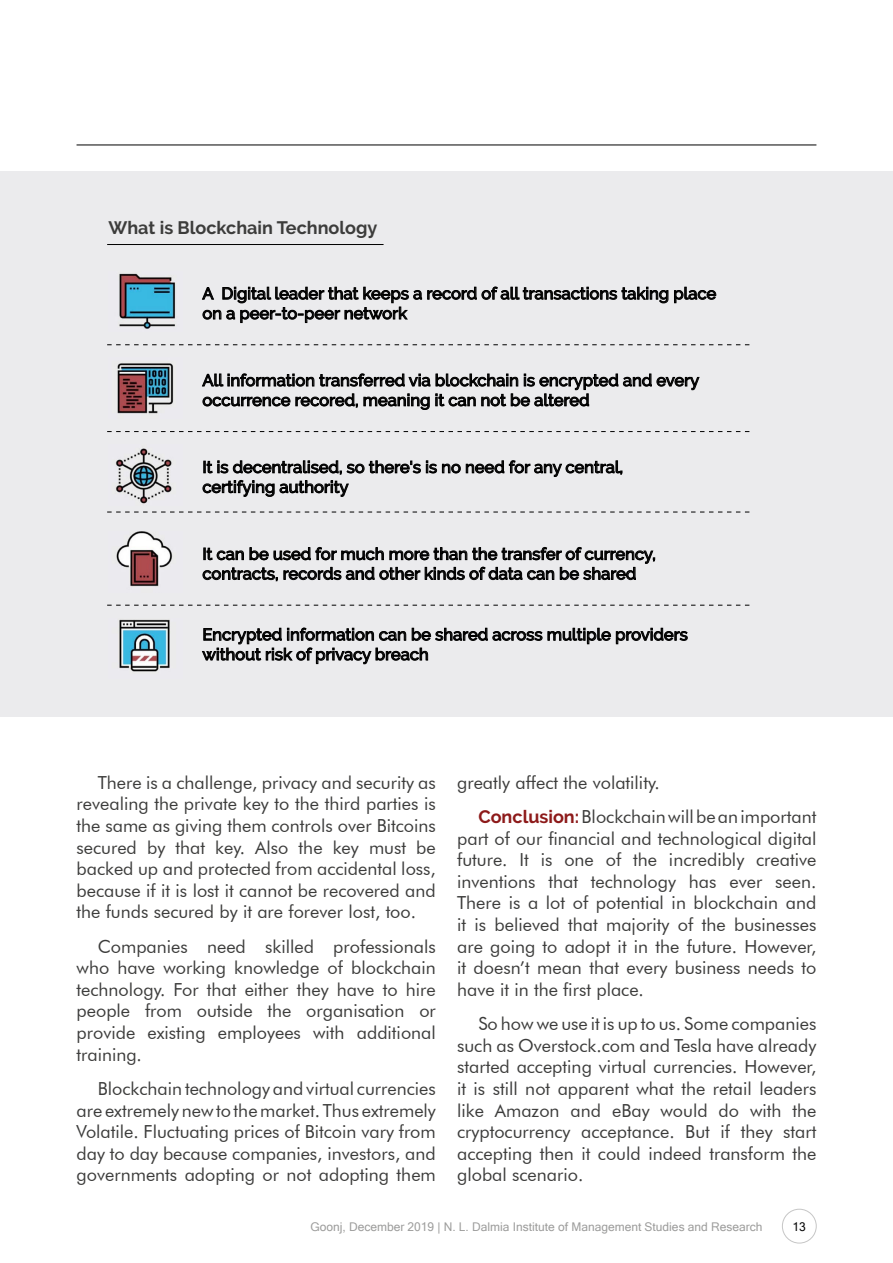
<style>
.page{position:relative;width:893px;height:1263px;background:#fff}
.page>*{position:absolute;margin:0;border:0;box-sizing:border-box;transform-origin:0 0}
.t1{font:18px/21.6px "Futura BT";color:#3c3c3b;text-align:justify}
.t2{font:700 18px "Raleway";color:#3c3c3b}
.t3{font:500 16.5px/19.8px "Raleway";color:#000}
.t4{font:12px "Microsoft Sans Serif";color:#9d9d9c}
.t5{font:12px "Microsoft Sans Serif";color:#000}
.s1{font-family:"Raleway";font-weight:700;color:#8d1a1a}
</style>
<div class="page">
<div style="left:782px;top:1209px;width:34px;height:34px;border:1px solid #c6c6c6;border-radius:50%"></div>
<hr style="left:77px;top:145px;width:739px;height:1px;background:#000">
<div style="left:0;top:171px;width:893px;height:545px;background:#ebebed"></div>
<img style="left:119px;top:273px;width:57px;height:56px">
<img style="left:117px;top:363px;width:57px;height:51px">
<img style="left:116px;top:448px;width:56px;height:56px">
<img style="left:116px;top:531px;width:57px;height:56px">
<img style="left:119px;top:619px;width:51px;height:53px">
<svg style="left:202px;top:286px;width:515px;height:37px"></svg>
<svg style="left:202px;top:373px;width:498px;height:37px"></svg>
<svg style="left:202px;top:460px;width:421px;height:37px"></svg>
<svg style="left:202px;top:546px;width:453px;height:36px"></svg>
<svg style="left:202px;top:627px;width:486px;height:38px"></svg>
<hr style="left:107px;top:244px;width:277px;height:1px;background:#000">
<svg style="left:107px;top:344px;width:642px;height:1px"></svg>
<svg style="left:107px;top:431px;width:642px;height:1px"></svg>
<svg style="left:107px;top:512px;width:642px;height:1px"></svg>
<svg style="left:107px;top:605px;width:642px;height:1px"></svg>
<p class="t2" style="left:108px;top:217px;width:270px">What is Blockchain Technology</p>
<p class="t3" style="left:202px;top:283px;width:515px">A Digital leader that keeps a record of all transactions taking place on a peer-to-peer network</p>
<p class="t3" style="left:202px;top:370px;width:498px">All information transferred via blockchain is encrypted and every occurrence recored, meaning it can not be altered</p>
<p class="t3" style="left:202px;top:457px;width:422px">It is decentralised, so there's is no need for any central, certifying authority</p>
<p class="t3" style="left:202px;top:544px;width:455px">It can be used for much more than the transfer of currency, contracts, records and other kinds of data can be shared</p>
<p class="t3" style="left:202px;top:624px;width:487px">Encrypted information can be shared across multiple providers without risk of privacy breach</p>
<p class="t1" style="left:77px;top:771px;width:361px;text-indent:21px">There is a challenge, privacy and security as revealing the private key to the third parties is the same as giving them controls over Bitcoins secured by that key. Also the key must be backed up and protected from accidental loss, because if it is lost it cannot be recovered and the funds secured by it are forever lost, too.</p>
<p class="t1" style="left:77px;top:935px;width:361px;text-indent:21px">Companies need skilled professionals who have working knowledge of blockchain technology. For that either they have to hire people from outside the organisation or provide existing employees with additional training.</p>
<p class="t1" style="left:77px;top:1078px;width:361px;text-indent:21px">Blockchain technology and virtual currencies are extremely new to the market. Thus extremely Volatile. Fluctuating prices of Bitcoin vary from day to day because companies, investors, and governments adopting or not adopting them</p>
<p class="t1" style="left:478px;top:765px;width:340px;line-height:34.3px;text-indent:-21px">greatly affect the volatility.<br><span class="s1">Conclusion:</span> Blockchain will be an important</p>
<p class="t1" style="left:457px;top:827px;width:361px">part of our financial and technological digital future. It is one of the incredibly creative inventions that technology has ever seen.<br>There is a lot of potential in blockchain and it is believed that majority of the businesses are going to adopt it in the future. However, it doesn’t mean that every business needs to have it in the first place.</p>
<p class="t1" style="left:457px;top:1013px;width:361px;text-indent:21px">So how we use it is up to us. Some companies such as Overstock.com and Tesla have already started accepting virtual currencies. However, it is still not apparent what the retail leaders like Amazon and eBay would do with the cryptocurrency acceptance. But if they start accepting then it could indeed transform the global scenario.</p>
<p class="t4" style="left:310px;top:1219px;width:453px">Goonj, December 2019 | N. L. Dalmia Institute of Management Studies and Research</p>
<p class="t5" style="left:793px;top:1218px;width:15px">13</p>
</div>
